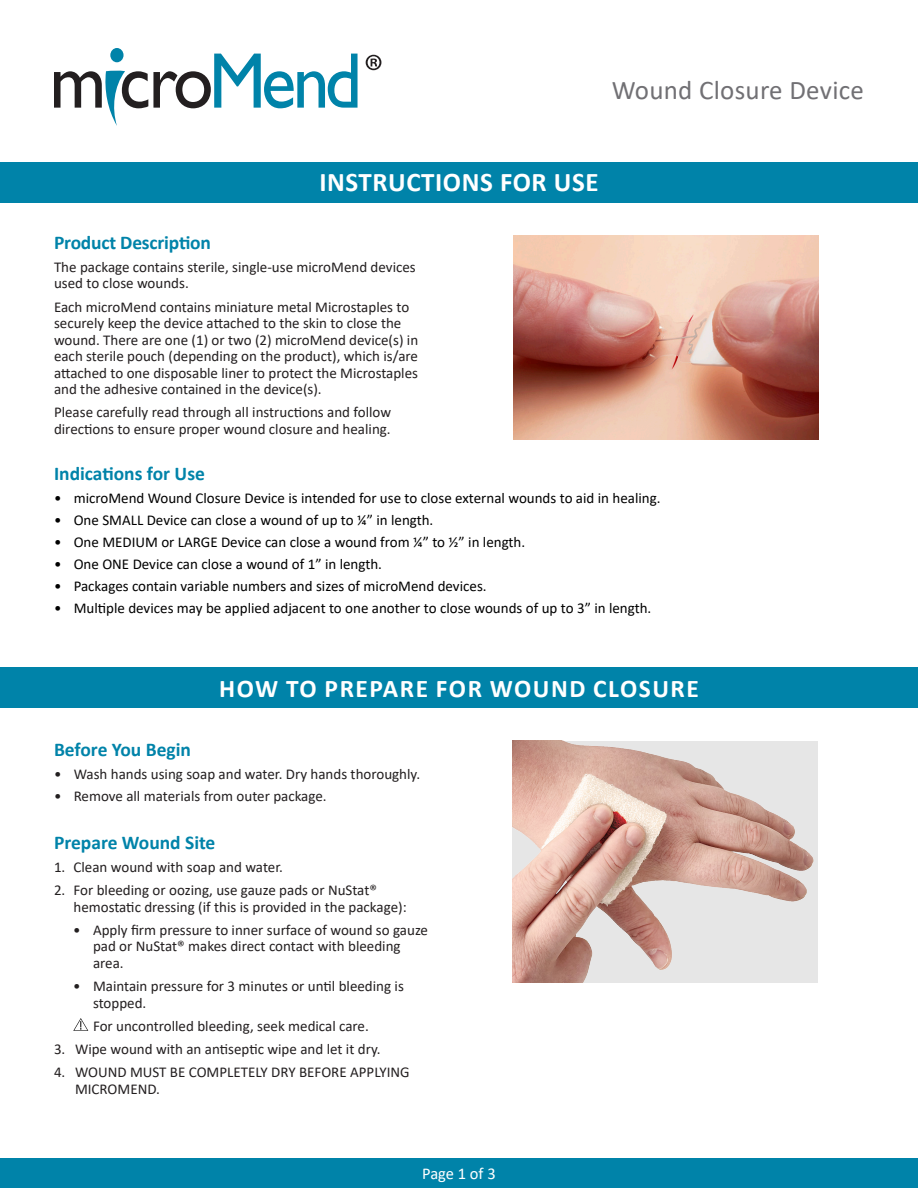
<style>
.page{position:relative;width:918px;height:1188px;background:#fff}
.page>*{position:absolute;margin:0;border:0;box-sizing:border-box;transform-origin:0 0}
.t1{font:700 27px "Calibri";letter-spacing:.02em;color:#fff}
.t2{font:27px "Calibri";letter-spacing:.01em;color:#717074}
.t3{font:700 25.5px "Calibri";letter-spacing:.06em;color:#fff}
.t4{font:700 19.5px "Calibri";letter-spacing:-.005em;color:#0083a9}
.t5{font:16.5px "Calibri";letter-spacing:-.005em;color:#fff}
.t6{font:15px/16.5px "Calibri";color:#231f20}
.t7{font:15px "Calibri";color:#000}
</style>
<div class="page">
<div style="left:0;top:162px;width:918px;height:41px;background:#0083a9"></div>
<div style="left:0;top:668px;width:918px;height:40px;background:#0083a9"></div>
<svg style="left:73px;top:1018px;width:15px;height:13px"></svg>
<div style="left:110px;top:48px;width:14px;height:14px;background:#0083a9;border-radius:50%"></div>
<svg style="left:54px;top:54px;width:304px;height:72px"></svg>
<svg style="left:366px;top:55px;width:15px;height:15px"></svg>
<img style="left:512px;top:741px;width:306px;height:241px">
<img style="left:513px;top:235px;width:305px;height:204px">
<div style="left:0;top:1158px;width:918px;height:30px;background:#0083a9"></div>
<p class="t2" style="left:612px;top:72px;width:254px">Wound Closure Device</p>
<p class="t1" style="left:319px;top:163px;width:281px">INSTRUCTIONS FOR USE</p>
<p class="t4" style="left:54px;top:228px;width:159px">Product Description</p>
<p class="t6" style="left:54px;top:258px;width:363px">The package contains sterile, single-use microMend devices used to close wounds.</p>
<p class="t6" style="left:54px;top:298px;width:366px">Each microMend contains miniature metal Microstaples to securely keep the device attached to the skin to close the wound. There are one (1) or two (2) microMend device(s) in each sterile pouch (depending on the product), which is/are attached to one disposable liner to protect the Microstaples and the adhesive contained in the device(s).</p>
<p class="t6" style="left:54px;top:404px;width:339px">Please carefully read through all instructions and follow directions to ensure proper wound closure and healing.</p>
<p class="t4" style="left:54px;top:460px;width:152px">Indications for Use</p>
<p class="t7" style="left:54px;top:488px;width:608px">• microMend Wound Closure Device is intended for use to close external wounds to aid in healing.</p>
<p class="t7" style="left:54px;top:510px;width:381px">• One SMALL Device can close a wound of up to ¼” in length.</p>
<p class="t7" style="left:54px;top:532px;width:473px">• One MEDIUM or LARGE Device can close a wound from ¼” to ½” in length.</p>
<p class="t7" style="left:54px;top:554px;width:330px">• One ONE Device can close a wound of 1” in length.</p>
<p class="t7" style="left:54px;top:576px;width:434px">• Packages contain variable numbers and sizes of microMend devices.</p>
<p class="t7" style="left:54px;top:598px;width:599px">• Multiple devices may be applied adjacent to one another to close wounds of up to 3” in length.</p>
<p class="t3" style="left:219px;top:671px;width:481px">HOW TO PREPARE FOR WOUND CLOSURE</p>
<p class="t4" style="left:54px;top:735px;width:139px">Before You Begin</p>
<p class="t6" style="left:54px;top:765px;width:368px">• Wash hands using soap and water. Dry hands thoroughly.</p>
<p class="t6" style="left:54px;top:787px;width:274px">• Remove all materials from outer package.</p>
<p class="t4" style="left:54px;top:828px;width:163px">Prepare Wound Site</p>
<p class="t6" style="left:54px;top:858px;width:230px">1. Clean wound with soap and water.</p>
<p class="t6" style="left:74px;top:881px;width:335px;text-indent:-20px">2. For bleeding or oozing, use gauze pads or NuStat® hemostatic dressing (if this is provided in the package):</p>
<p class="t6" style="left:93px;top:921px;width:337px;text-indent:-20px">• Apply firm pressure to inner surface of wound so gauze pad or NuStat® makes direct contact with bleeding area.</p>
<p class="t6" style="left:93px;top:977px;width:312px;text-indent:-20px">• Maintain pressure for 3 minutes or until bleeding is stopped.</p>
<p class="t6" style="left:93px;top:1017px;width:277px">For uncontrolled bleeding, seek medical care.</p>
<p class="t6" style="left:54px;top:1040px;width:328px">3. Wipe wound with an antiseptic wipe and let it dry.</p>
<p class="t6" style="left:75px;top:1064px;width:336px;text-indent:-21px">4. WOUND MUST BE COMPLETELY DRY BEFORE APPLYING<br>MICROMEND.</p>
<p class="t5" style="left:422px;top:1163px;width:75px">Page 1 of 3</p>
</div>
